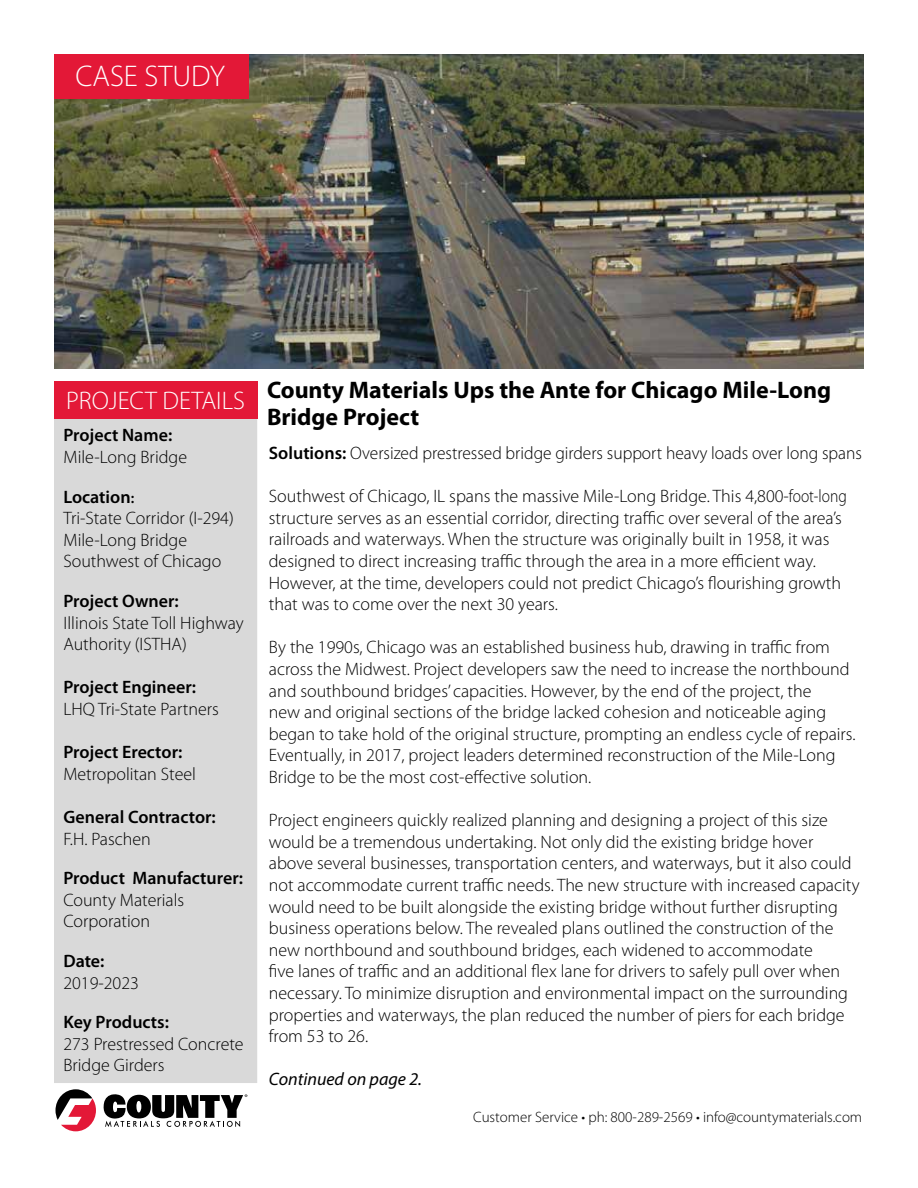
<style>
.page{position:relative;width:918px;height:1188px;background:#fff}
.page>*{position:absolute;margin:0;border:0;box-sizing:border-box;transform-origin:0 0}
.t1{font:300 30px "Myriad Pro";color:#fff}
.t2{font:300 25.5px "Myriad Pro";color:#fff}
.t3{font:700 24px/27px "Myriad Pro";color:#000}
.t4{font:300 18px/21.6px "Myriad Pro";color:#000}
.t5{font:600 18px "Myriad Pro";color:#000}
.t6{font:italic 18px "Myriad Pro";color:#000}
.t7{font:300 15px "Myriad Pro";color:#000}
.s1{font-weight:600}
.s2{font-weight:600;font-size:15px}
</style>
<div class="page">
<img style="left:54px;top:54px;width:810px;height:315px">
<div style="left:54px;top:54px;width:195px;height:45px;background:#e31837"></div>
<div style="left:56px;top:420px;width:200px;height:662px;background:#d9d9d9"></div>
<div style="left:54px;top:382px;width:203px;height:37px;background:#e31837"></div>
<svg style="left:56px;top:1089px;width:40px;height:42px"></svg>
<svg style="left:103px;top:1094px;width:144px;height:33px"></svg>
<h1 class="t1" style="left:75px;top:58px;width:151px">CASE STUDY</h1>
<h2 class="t2" style="left:66px;top:385px;width:180px">PROJECT DETAILS</h2>
<p class="t5" style="left:63px;top:424px;width:110px">Project Name:</p>
<p class="t4" style="left:63px;top:437px;width:125px;line-height:39.6px">Mile-Long Bridge<br><span class="s1">Location</span><span class="s2">:</span></p>
<p class="t4" style="left:63px;top:507px;width:172px">Tri-State Corridor (I-294)<br>Mile-Long Bridge<br>Southwest of Chicago</p>
<p class="t5" style="left:63px;top:590px;width:117px">Project Owner:</p>
<p class="t4" style="left:63px;top:612px;width:182px">Illinois State Toll Highway<br>Authority (ISTHA)</p>
<p class="t5" style="left:63px;top:676px;width:134px">Project Engineer:</p>
<p class="t4" style="left:63px;top:698px;width:157px">LHQ Tri-State Partners</p>
<p class="t5" style="left:63px;top:741px;width:120px">Project Erector:</p>
<p class="t4" style="left:63px;top:763px;width:134px">Metropolitan Steel</p>
<p class="t5" style="left:63px;top:806px;width:154px">General Contractor:</p>
<p class="t4" style="left:63px;top:828px;width:89px">F.H. Paschen</p>
<p class="t5" style="left:63px;top:867px;width:181px">Product Manufacturer:</p>
<p class="t4" style="left:63px;top:889px;width:122px">County Materials<br>Corporation</p>
<p class="t5" style="left:63px;top:950px;width:43px">Date:</p>
<p class="t4" style="left:63px;top:972px;width:77px">2019-2023</p>
<p class="t5" style="left:63px;top:1011px;width:107px">Key Products:</p>
<p class="t4" style="left:63px;top:1033px;width:182px">273 Prestressed Concrete<br>Bridge Girders</p>
<h3 class="t3" style="left:267px;top:376px;width:566px">County Materials Ups the Ante for Chicago Mile-Long<br>Bridge Project</h3>
<p class="t4" style="left:269px;top:442px;width:595px"><span class="s1">Solutions:</span> Oversized prestressed bridge girders support heavy loads over long spans</p>
<p class="t4" style="left:269px;top:485px;width:579px">Southwest of Chicago, IL spans the massive Mile-Long Bridge. This 4,800-foot-long structure serves as an essential corridor, directing traffic over several of the area’s railroads and waterways. When the structure was originally built in 1958, it was designed to direct increasing traffic through the area in a more efficient way.<br>However, at the time, developers could not predict Chicago’s flourishing growth that was to come over the next 30 years.</p>
<p class="t4" style="left:269px;top:636px;width:588px">By the 1990s, Chicago was an established business hub, drawing in traffic from across the Midwest. Project developers saw the need to increase the northbound and southbound bridges’ capacities. However, by the end of the project, the<br>new and original sections of the bridge lacked cohesion and noticeable aging began to take hold of the original structure, prompting an endless cycle of repairs.<br>Eventually, in 2017, project leaders determined reconstruction of the Mile-Long Bridge to be the most cost-effective solution.</p>
<p class="t4" style="left:269px;top:809px;width:592px">Project engineers quickly realized planning and designing a project of this size would be a tremendous undertaking. Not only did the existing bridge hover above several businesses, transportation centers, and waterways, but it also could not accommodate current traffic needs. The new structure with increased capacity would need to be built alongside the existing bridge without further disrupting business operations below. The revealed plans outlined the construction of the new northbound and southbound bridges, each widened to accommodate<br>five lanes of traffic and an additional flex lane for drivers to safely pull over when necessary. To minimize disruption and environmental impact on the surrounding properties and waterways, the plan reduced the number of piers for each bridge from 53 to 26.</p>
<p class="t6" style="left:269px;top:1068px;width:155px">Continued on page 2.</p>
<p class="t7" style="left:473px;top:1108px;width:391px">Customer Service • ph: 800-289-2569 • info@countymaterials.com</p>
</div>
